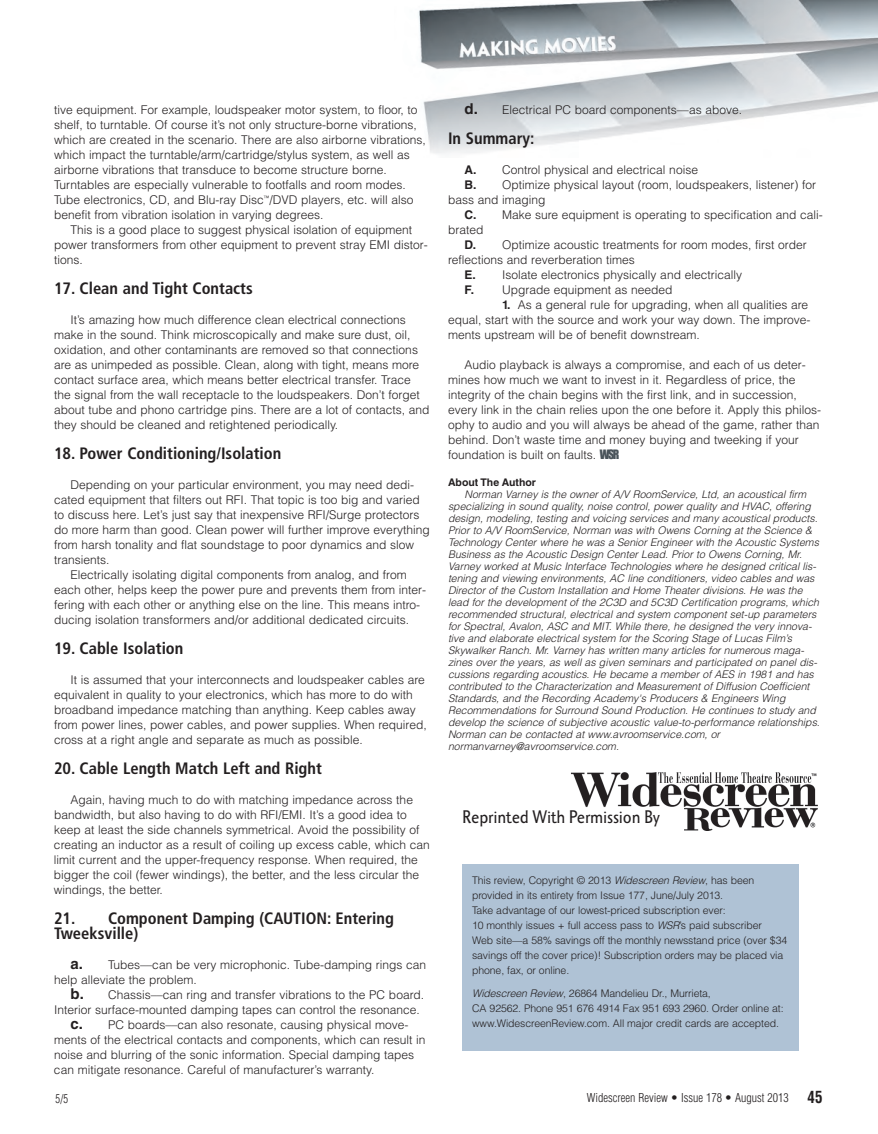
<style>
.page{position:relative;width:878px;height:1134px;background:#fff}
.page>*{position:absolute;margin:0;border:0;box-sizing:border-box;transform-origin:0 0}
.t1{font:18px "Octone ITC Std";letter-spacing:-.01em;color:#231f20}
.t2{font:700 condensed 16.5px/15px "Frutiger LT Std";color:#231f20}
.t3{font:300 12px/15px "Helvetica LT Std";color:#231f20}
.t4{font:300 condensed 12px "Helvetica LT Std";color:#231f20}
.t5{font:300 condensed 12px "Helvetica LT Std";color:#231f20;scale:.9 1}
.t6{font:italic 300 10.5px/12px "Helvetica LT Std";color:#231f20}
.t7{font:300 10.5px/15px "Helvetica LT Std";letter-spacing:-.01em;color:#231f20}
.t8{font:700 10.5px "Helvetica LT Std";color:#231f20}
.s1{font-weight:700;font-size:15px}
.s2{font-weight:700}
.s3{font-family:"Impact";font-weight:400;color:#49535a}
.s4{font-style:italic}
.s5{font-weight:700;font-size:16.5px}
</style>
<div class="page">
<img style="left:418px;top:0;width:460px;height:154px">
<div style="left:462px;top:864px;width:336px;height:187px;background:#afc2d5"></div>
<img style="left:571px;top:772px;width:246px;height:58px">
<p class="t3" style="left:54px;top:103px;width:373px">tive equipment. For example, loudspeaker motor system, to floor, to shelf, to turntable. Of course it’s not only structure-borne vibrations, which are created in the scenario. There are also airborne vibrations, which impact the turntable/arm/cartridge/stylus system, as well as airborne vibrations that transduce to become structure borne.<br>Turntables are especially vulnerable to footfalls and room modes.<br>Tube electronics, CD, and Blu-ray Disc<sup>™</sup>/DVD players, etc. will also benefit from vibration isolation in varying degrees.</p>
<p class="t3" style="left:54px;top:223px;width:375px;text-indent:16px">This is a good place to suggest physical isolation of equipment power transformers from other equipment to prevent stray EMI distor&shy;tions.</p>
<h2 class="t2" style="left:54px;top:282px;width:200px">17. Clean and Tight Contacts</h2>
<p class="t3" style="left:54px;top:313px;width:377px;text-indent:16px">It’s amazing how much difference clean electrical connections make in the sound. Think microscopically and make sure dust, oil, oxidation, and other contaminants are removed so that connections are as unimpeded as possible. Clean, along with tight, means more contact surface area, which means better electrical transfer. Trace the signal from the wall receptacle to the loudspeakers. Don’t forget about tube and phono cartridge pins. There are a lot of contacts, and they should be cleaned and retightened periodically.</p>
<h2 class="t2" style="left:54px;top:447px;width:229px">18. Power Conditioning/Isolation</h2>
<p class="t3" style="left:70px;top:478px;width:345px">Depending on your particular environment, you may need dedi-</p>
<p class="t3" style="left:54px;top:493px;width:367px">cated equipment that filters out RFI. That topic is too big and varied</p>
<p class="t3" style="left:54px;top:508px;width:367px">to discuss here. Let’s just say that inexpensive RFI/Surge protectors</p>
<p class="t3" style="left:54px;top:523px;width:377px">do more harm than good. Clean power will further improve everything</p>
<p class="t3" style="left:54px;top:538px;width:361px">from harsh tonality and flat soundstage to poor dynamics and slow</p>
<p class="t3" style="left:54px;top:553px;width:57px">transients.</p>
<p class="t3" style="left:70px;top:568px;width:338px">Electrically isolating digital components from analog, and from</p>
<p class="t3" style="left:54px;top:583px;width:374px">each other, helps keep the power pure and prevents them from inter-</p>
<p class="t3" style="left:54px;top:598px;width:367px">fering with each other or anything else on the line. This means intro-</p>
<p class="t3" style="left:54px;top:613px;width:356px">ducing isolation transformers and/or additional dedicated circuits.</p>
<h2 class="t2" style="left:54px;top:642px;width:131px">19. Cable Isolation</h2>
<p class="t3" style="left:54px;top:673px;width:374px;text-indent:16px">It is assumed that your interconnects and loudspeaker cables are equivalent in quality to your electronics, which has more to do with broadband impedance matching than anything. Keep cables away from power lines, power cables, and power supplies. When required, cross at a right angle and separate as much as possible.</p>
<h2 class="t2" style="left:54px;top:762px;width:269px">20. Cable Length Match Left and Right</h2>
<p class="t3" style="left:54px;top:793px;width:377px;text-indent:17px">Again, having much to do with matching impedance across the bandwidth, but also having to do with RFI/EMI. It’s a good idea to keep at least the side channels symmetrical. Avoid the possibility of creating an inductor as a result of coiling up excess cable, which can limit current and the upper-frequency response. When required, the bigger the coil (fewer windings), the better, and the less circular the windings, the better.</p>
<h2 class="t2" style="left:54px;top:912px;width:341px">21. Component Damping (CAUTION: Entering<br>Tweeksville)</h2>
<p class="t3" style="left:54px;top:958px;width:373px;text-indent:17px"><span class="s1">a.</span> Tubes––can be very microphonic. Tube-damping rings can help alleviate the problem.</p>
<p class="t3" style="left:70px;top:988px;width:355px"><span class="s1">b.</span> Chassis––can ring and transfer vibrations to the PC board.</p>
<p class="t3" style="left:54px;top:1003px;width:367px">Interior surface-mounted damping tapes can control the resonance.</p>
<p class="t3" style="left:70px;top:1018px;width:339px"><span class="s1">c.</span> PC boards––can also resonate, causing physical move-</p>
<p class="t3" style="left:54px;top:1033px;width:373px">ments of the electrical contacts and components, which can result in</p>
<p class="t3" style="left:54px;top:1048px;width:362px">noise and blurring of the sonic information. Special damping tapes</p>
<p class="t3" style="left:54px;top:1063px;width:322px">can mitigate resonance. Careful of manufacturer’s warranty.</p>
<p class="t3" style="left:464px;top:103px;width:279px"><span class="s1">d.</span> Electrical PC board components––as above.</p>
<h2 class="t2" style="left:448px;top:132px;width:88px">In Summary:</h2>
<p class="t3" style="left:464px;top:163px;width:235px"><span class="s2">A.</span> Control physical and electrical noise</p>
<p class="t3" style="left:464px;top:178px;width:353px"><span class="s2">B.</span> Optimize physical layout (room, loudspeakers, listener) for</p>
<p class="t3" style="left:448px;top:193px;width:99px">bass and imaging</p>
<p class="t3" style="left:464px;top:208px;width:360px"><span class="s2">C.</span> Make sure equipment is operating to specification and cali-</p>
<p class="t3" style="left:448px;top:223px;width:37px">brated</p>
<p class="t3" style="left:464px;top:238px;width:343px"><span class="s2">D.</span> Optimize acoustic treatments for room modes, first order</p>
<p class="t3" style="left:448px;top:253px;width:188px">reflections and reverberation times</p>
<p class="t3" style="left:464px;top:268px;width:279px"><span class="s2">E.</span> Isolate electronics physically and electrically</p>
<p class="t3" style="left:464px;top:283px;width:209px"><span class="s2">F.</span> Upgrade equipment as needed</p>
<p class="t3" style="left:448px;top:298px;width:364px;text-indent:54px"><span class="s2">1.</span> As a general rule for upgrading, when all qualities are equal, start with the source and work your way down. The improve&shy;ments upstream will be of benefit downstream.</p>
<p class="t3" style="left:448px;top:358px;width:374px;text-indent:16px">Audio playback is always a compromise, and each of us deter&shy;mines how much we want to invest in it. Regardless of price, the integrity of the chain begins with the first link, and in succession, every link in the chain relies upon the one before it. Apply this philos&shy;ophy to audio and you will always be ahead of the game, rather than behind. Don’t waste time and money buying and tweeking if your foundation is built on faults. <span class="s3">WSR</span></p>
<p class="t8" style="left:448px;top:478px;width:89px">About The Author</p>
<p class="t6" style="left:448px;top:489px;width:373px;text-indent:16px">Norman Varney is the owner of A/V RoomService, Ltd, an acoustical firm specializing in sound quality, noise control, power quality and HVAC, offering design, modeling, testing and voicing services and many acoustical products.<br>Prior to A/V RoomService, Norman was with Owens Corning at the Science &amp; Technology Center where he was a Senior Engineer with the Acoustic Systems Business as the Acoustic Design Center Lead. Prior to Owens Corning, Mr.<br>Varney worked at Music Interface Technologies where he designed critical lis&shy;tening and viewing environments, AC line conditioners, video cables and was Director of the Custom Installation and Home Theater divisions. He was the lead for the development of the 2C3D and 5C3D Certification programs, which recommended structural, electrical and system component set-up parameters for Spectral, Avalon, ASC and MIT. While there, he designed the very innova&shy;tive and elaborate electrical system for the Scoring Stage of Lucas Film’s Skywalker Ranch. Mr. Varney has written many articles for numerous maga&shy;zines over the years, as well as given seminars and participated on panel dis&shy;cussions regarding acoustics. He became a member of AES in 1981 and has contributed to the Characterization and Measurement of Diffusion Coefficient Standards, and the Recording Academy's Producers &amp; Engineers Wing Recommendations for Surround Sound Production. He continues to study and develop the science of subjective acoustic value-to-performance relationships.<br>Norman can be contacted at www.avroomservice.com, or normanvarney@avroomservice.com.</p>
<h1 class="t1" style="left:462px;top:810px;width:199px">Reprinted With Permission By</h1>
<p class="t7" style="left:472px;top:874px;width:317px">This review, Copyright © 2013 <span class="s4">Widescreen Review</span>, has been provided in its entirety from Issue 177, June/July 2013.<br>Take advantage of our lowest-priced subscription ever:<br>10 monthly issues + full access pass to <span class="s4">WSR</span>’s paid subscriber<br>Web site—a 58% savings off the monthly newsstand price (over $34 savings off the cover price)! Subscription orders may be placed via phone, fax, or online.</p>
<p class="t7" style="left:472px;top:987px;width:313px"><span class="s4">Widescreen Review</span>, 26864 Mandelieu Dr., Murrieta,<br>CA 92562. Phone 951 676 4914 Fax 951 693 2960. Order online at: www.WidescreenReview.com. All major credit cards are accepted.</p>
<p class="t5" style="left:56px;top:1094px;width:15px">5/5</p>
<p class="t4" style="left:587px;top:1093px;width:237px">Widescreen Review • Issue 178 • August 2013 <span class="s5">45</span></p>
</div>
